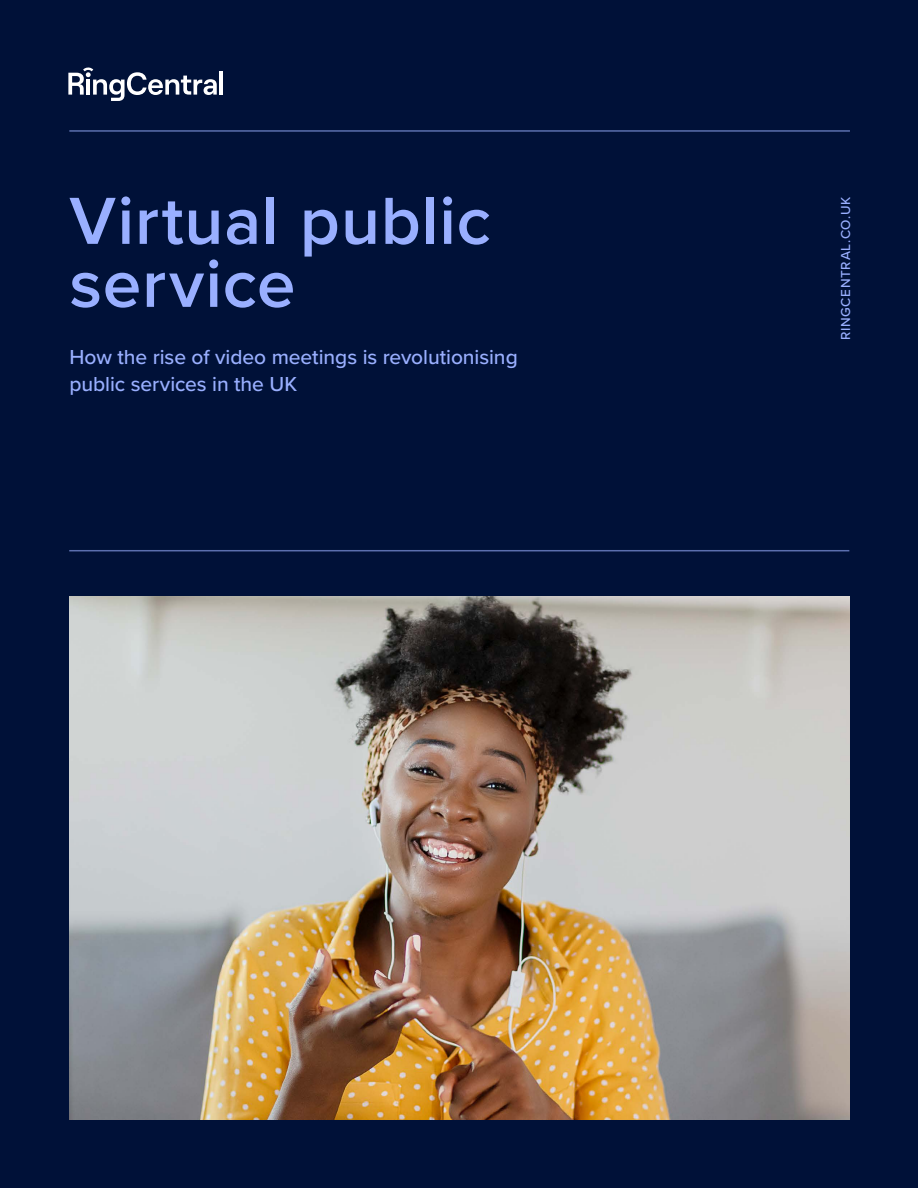
<style>
.page{position:relative;width:918px;height:1188px;background:#001138}
.page>*{position:absolute;margin:0;border:0;box-sizing:border-box;transform-origin:0 0}
.t1{font:600 69px/63px "Proxima Nova";letter-spacing:.01em;color:#99afff}
.t2{font:500 21px/27px "Proxima Nova";letter-spacing:-.005em;color:#99afff}
.t3{font:500 13.5px "Proxima Nova";letter-spacing:.055em;color:#99afff}
</style>
<div class="page">
<hr style="left:69px;top:130px;width:781px;height:2px;background:#99afff">
<hr style="left:219px;top:71px;width:4px;height:24px;background:#fff">
<svg style="left:68px;top:67px;width:149px;height:34px"></svg>
<img style="left:69px;top:596px;width:781px;height:524px">
<hr style="left:69px;top:550px;width:780px;height:1px;background:#99afff">
<h1 class="t1" style="left:69px;top:191px;width:423px">Virtual public service</h1>
<p class="t2" style="left:69px;top:344px;width:450px">How the rise of video meetings is revolutionising public services in the UK</p>
<p class="t3" style="left:838px;top:340px;width:145px;rotate:-90deg">RINGCENTRAL.CO.UK</p>
</div>
